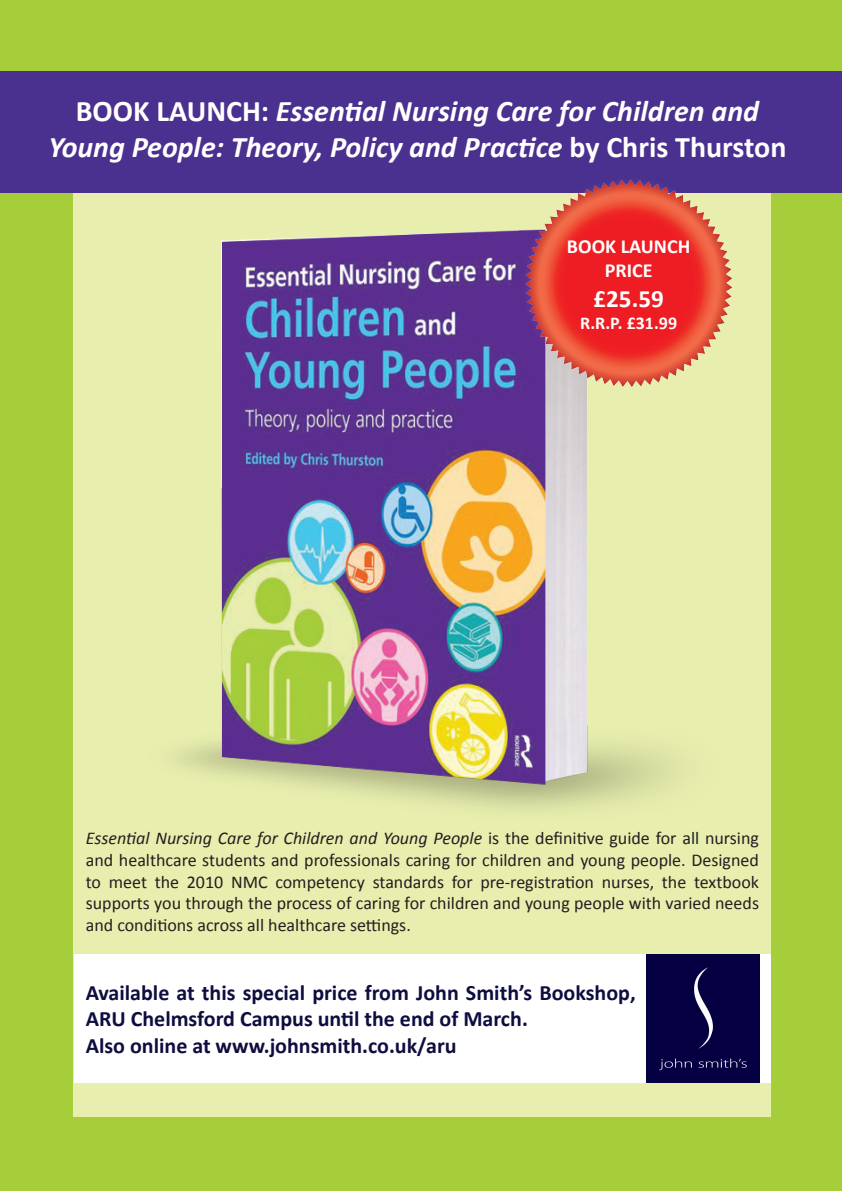
<style>
.page{position:relative;width:842px;height:1191px;background:#a6ce3b}
.page>*{position:absolute;margin:0;border:0;box-sizing:border-box;transform-origin:0 0}
.t1{font:italic 700 30px/36px "Calibri";color:#fff;text-align:center}
.t2{font:700 25px "Calibri";color:#fff}
.t3{font:700 22px/26.4px "Calibri";color:#0e0d40}
.t4{font:700 20px/24px "Calibri";color:#fff;text-align:center}
.t5{font:18px/21.6px "Calibri";color:#231f20;text-align:justify}
.t6{font:700 18px "Calibri";color:#fff}
.s1{font-style:normal}
.s2{font-style:italic}
</style>
<div class="page">
<div style="left:74px;top:74px;width:697px;height:1043px;background:#e7eeae"></div>
<div style="left:0;top:71px;width:842px;height:122px;background:#4a308f"></div>
<img style="left:179px;top:230px;width:493px;height:579px">
<div style="left:74px;top:954px;width:697px;height:128px;background:#fff"></div>
<div style="left:647px;top:954px;width:112px;height:128px;background:#050042"></div>
<img style="left:505px;top:179px;width:228px;height:229px">
<p class="t1" style="left:48px;top:93px;width:740px"><span class="s1">BOOK LAUNCH:</span> Essential Nursing Care for Children and<br>Young People: Theory, Policy and Practice <span class="s1">by Chris Thurston</span></p>
<p class="t4" style="left:567px;top:234px;width:125px">BOOK LAUNCH<br>PRICE</p>
<p class="t2" style="left:594px;top:283px;width:72px">£25.59</p>
<p class="t6" style="left:580px;top:311px;width:98px">R.R.P. £31.99</p>
<p class="t5" style="left:86px;top:827px;width:675px"><span class="s2">Essential Nursing Care for Children and Young People</span> is the definitive guide for all nursing and healthcare students and professionals caring for children and young people. Designed to meet the 2010 NMC competency standards for pre-registration nurses, the textbook supports you through the process of caring for children and young people with varied needs and conditions across all healthcare settings.</p>
<p class="t3" style="left:86px;top:979px;width:551px">Available at this special price from John Smith’s Bookshop,<br>ARU Chelmsford Campus until the end of March.</p>
<p class="t3" style="left:86px;top:1032px;width:372px">Also online at www.johnsmith.co.uk/aru</p>
</div>
